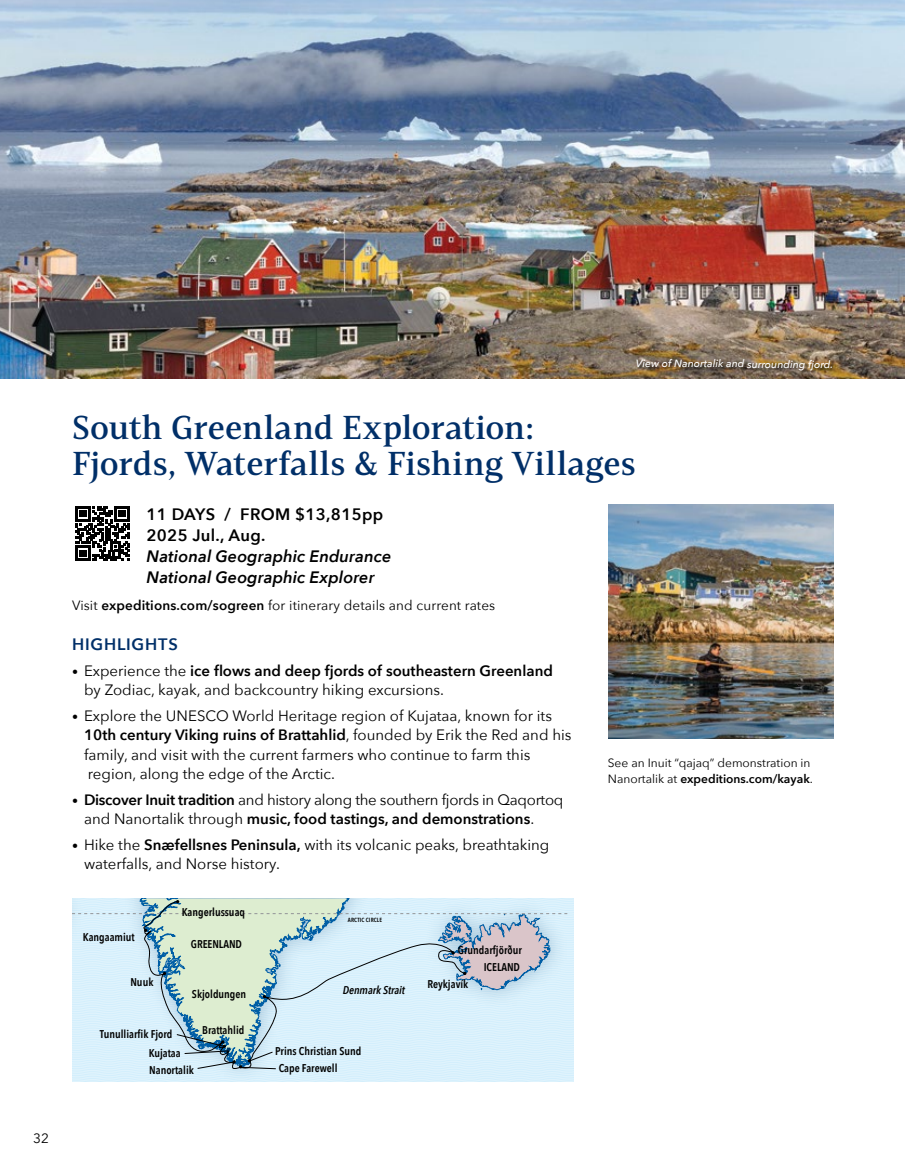
<style>
.page{position:relative;width:905px;height:1175px;background:#fff}
.page>*{position:absolute;margin:0;border:0;box-sizing:border-box;transform-origin:0 0}
.t1{font:33px/36px "Mandrelex Nor Dem";letter-spacing:.005em;color:#002f68}
.t2{font:italic 600 16.5px/21px "Avenir Next";letter-spacing:.005em;color:#000}
.t3{font:600 16.5px/21px "Avenir Next";letter-spacing:.02em;color:#000}
.t4{font:600 16.5px "Avenir Next";letter-spacing:.05em;color:#002f68}
.t5{font:15px/19.5px "Avenir Next";color:#000}
.t6{font:15px/19.5px "Avenir Next";letter-spacing:-.02em;color:#000}
.t7{font:13.5px "Avenir Next";letter-spacing:.01em;color:#000}
.t8{font:12px/16.5px "Avenir Next";color:#000}
.t9{font:600 11.25px "Avenir Next Condensed";color:#000}
.t10{font:italic 600 11.25px "Avenir Next Condensed";letter-spacing:-.005em;color:#000}
.t11{font:italic 500 10.5px "Avenir Next";letter-spacing:-.005em;color:#fff}
.t12{font:600 6px "Avenir Next Condensed";letter-spacing:.02em;color:#000}
.s1{font-weight:600}
.s2{font-weight:700;font-size:12px}
</style>
<div class="page">
<img style="left:0;top:0;width:904px;height:378px">
<div style="left:637px;top:359px;width:198px;height:15px;background:#000;opacity:.75"></div>
<svg style="left:75px;top:506px;width:55px;height:54px"></svg>
<img style="left:608px;top:504px;width:225px;height:234px">
<svg style="left:72px;top:898px;width:501px;height:184px;background:#cee4eb"></svg>
<p class="t7" style="left:33px;top:1126px;width:17px">32</p>
<p class="t11" style="left:636px;top:355px;width:199px">View of Nanortalik and surrounding fjord.</p>
<h1 class="t1" style="left:72px;top:410px;width:565px">South Greenland Exploration:<br>Fjords, Waterfalls &amp; Fishing Villages</h1>
<p class="t3" style="left:146px;top:503px;width:238px">11 DAYS / FROM $13,815pp<br>2025 Jul., Aug.</p>
<p class="t2" style="left:146px;top:545px;width:246px">National Geographic Endurance<br>National Geographic Explorer</p>
<p class="t7" style="left:72px;top:593px;width:424px">Visit <span class="s1">expeditions.com/sogreen</span> for itinerary details and current rates</p>
<p class="t4" style="left:72px;top:630px;width:107px">HIGHLIGHTS</p>
<p class="t5" style="left:84px;top:660px;width:470px;text-indent:-12px"><span class="s2">•</span> Experience the <span class="s1">ice flows and deep fjords of southeastern Greenland </span>by Zodiac, kayak, and backcountry hiking excursions.</p>
<p class="t5" style="left:84px;top:705px;width:489px;text-indent:-12px"><span class="s2">•</span> Explore the UNESCO World Heritage region of Kujataa, known for its <span class="s1">10th century Viking ruins of Brattahlid</span>, founded by Erik the Red and his family, and visit with the current farmers who continue to farm this region, along the edge of the Arctic.</p>
<p class="t6" style="left:84px;top:789px;width:481px;text-indent:-12px"><span class="s2">•</span> <span class="s1">Discover Inuit tradition</span> and history along the southern fjords in Qaqortoq and Nanortalik through <span class="s1">music, food tastings, and demonstrations</span>.</p>
<p class="t5" style="left:84px;top:834px;width:467px;text-indent:-12px"><span class="s2">•</span> Hike the <span class="s1">Snæfellsnes Peninsula,</span> with its volcanic peaks, breathtaking waterfalls, and Norse history.</p>
<p class="t9" style="left:83px;top:927px;width:53px">Kangaamiut</p>
<p class="t9" style="left:130px;top:972px;width:25px">Nuuk</p>
<p class="t9" style="left:182px;top:902px;width:65px">Kangerlussuaq</p>
<p class="t9" style="left:191px;top:934px;width:53px">GREENLAND</p>
<p class="t9" style="left:192px;top:984px;width:56px">Skjoldungen</p>
<p class="t12" style="left:348px;top:914px;width:36px">ARCTIC CIRCLE</p>
<p class="t9" style="left:458px;top:940px;width:65px">Grundarfjörður</p>
<p class="t9" style="left:483px;top:957px;width:38px">ICELAND</p>
<p class="t10" style="left:343px;top:983px;width:64px">Denmark Strait</p>
<p class="t9" style="left:427px;top:974px;width:43px">Reykjavík</p>
<p class="t9" style="left:202px;top:1020px;width:44px">Brattahlid</p>
<p class="t9" style="left:100px;top:1024px;width:74px">Tunulliarfik Fjord</p>
<p class="t9" style="left:149px;top:1059px;width:46px">Nanortalik</p>
<p class="t9" style="left:279px;top:1058px;width:60px">Cape Farewell</p>
<p class="t9" style="left:275px;top:1041px;width:87px">Prins Christian Sund</p>
<p class="t9" style="left:149px;top:1043px;width:33px">Kujataa</p>
<p class="t8" style="left:608px;top:754px;width:207px">See an Inuit “qajaq” demonstration in<br>Nanortalik at <span class="s1">expeditions.com/kayak</span>.</p>
</div>
